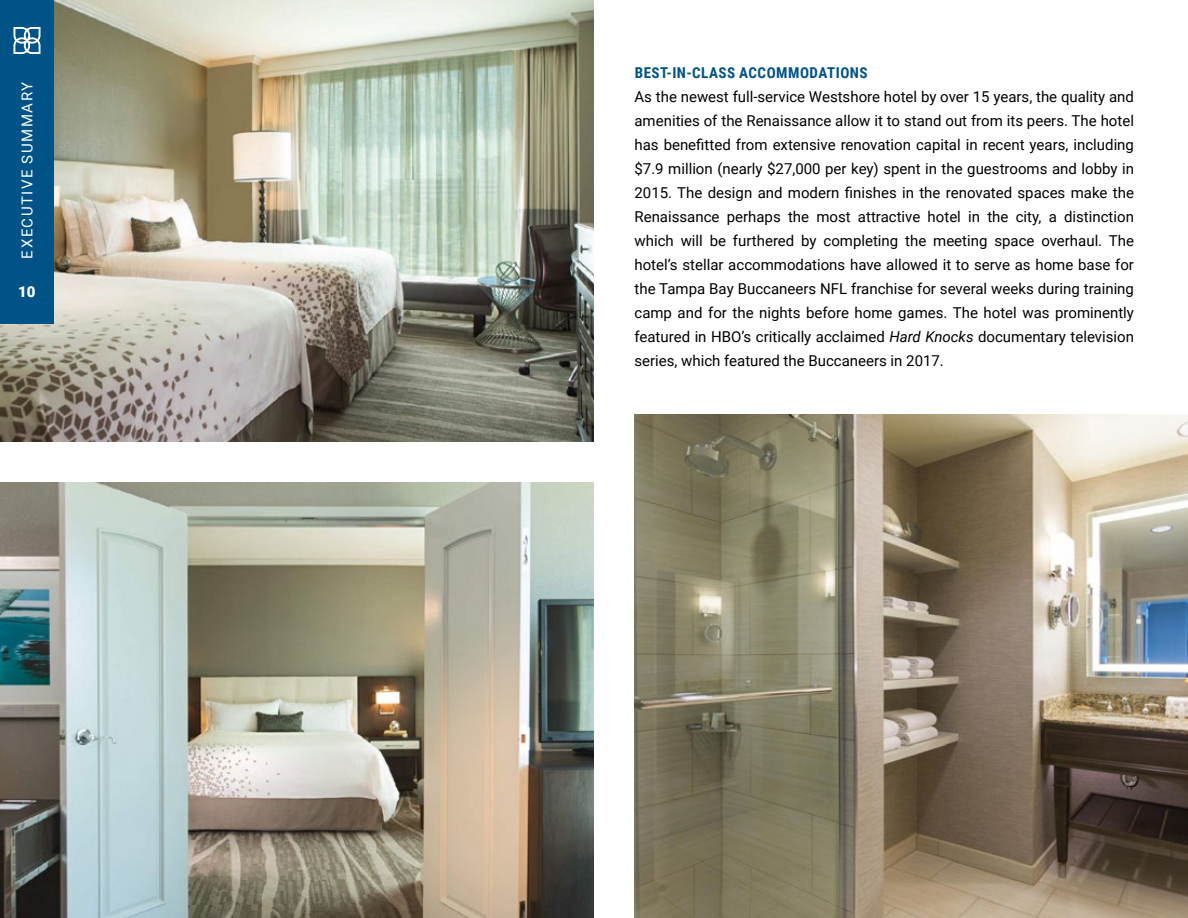
<style>
.page{position:relative;width:1188px;height:918px;background:#fff}
.page>*{position:absolute;margin:0;border:0;box-sizing:border-box;transform-origin:0 0}
.t1{font:15px/24px "Roboto";color:#000;text-align:justify}
.t2{font:700 15px "Roboto Condensed";letter-spacing:.035em;color:#005387}
.t3{font:15px "Roboto";letter-spacing:.105em;color:#fff}
.t4{font:900 15px "Roboto";color:#fff}
.s1{font-style:italic}
</style>
<div class="page">
<img style="left:634px;top:414px;width:554px;height:504px">
<img style="left:0;top:483px;width:594px;height:435px">
<img style="left:0;top:0;width:594px;height:442px">
<div style="left:0;top:0;width:54px;height:324px;background:#005387"></div>
<svg style="left:13px;top:27px;width:27px;height:27px"></svg>
<p class="t3" style="left:17px;top:259px;width:178px;rotate:-90deg">EXECUTIVE SUMMARY</p>
<p class="t4" style="left:18px;top:281px;width:19px">10</p>
<p class="t2" style="left:635px;top:62px;width:234px">BEST-IN-CLASS ACCOMMODATIONS</p>
<p class="t1" style="left:634px;top:84px;width:501px">As the newest full-service Westshore hotel by over 15 years, the quality and amenities of the Renaissance allow it to stand out from its peers. The hotel has benefitted from extensive renovation capital in recent years, including $7.9 million (nearly $27,000 per key) spent in the guestrooms and lobby in 2015. The design and modern finishes in the renovated spaces make the Renaissance perhaps the most attractive hotel in the city, a distinction which will be furthered by completing the meeting space overhaul. The hotel’s stellar accommodations have allowed it to serve as home base for the Tampa Bay Buccaneers NFL franchise for several weeks during training camp and for the nights before home games. The hotel was prominently featured in HBO’s critically acclaimed <span class="s1">Hard Knocks</span> documentary television series, which featured the Buccaneers in 2017.</p>
</div>
